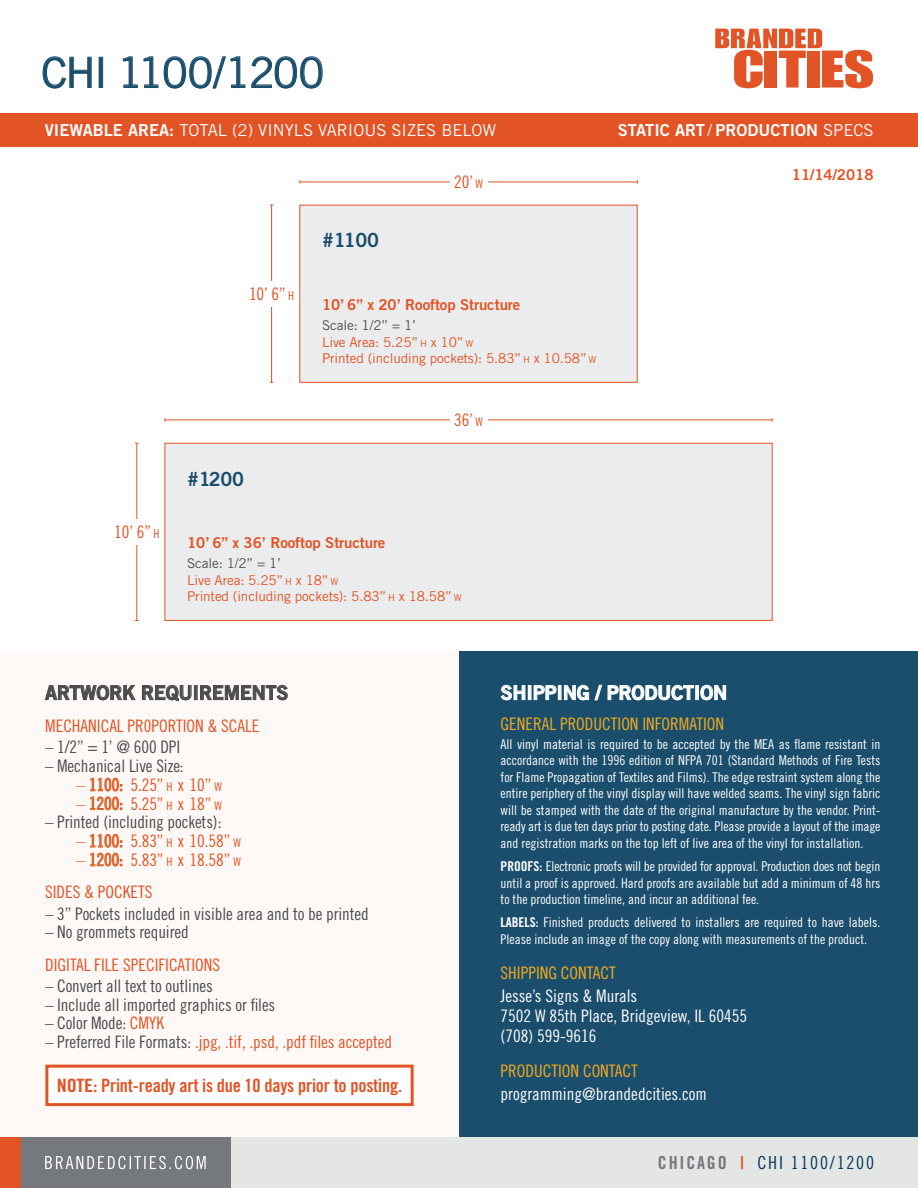
<style>
.page{position:relative;width:918px;height:1188px;background:#fff}
.page>*{position:absolute;margin:0;border:0;box-sizing:border-box;transform-origin:0 0}
.t1{font:42px "Trade Gothic LT Std";letter-spacing:-.04em;color:#1b4e6c}
.t2{font:19.5px "Trade Gothic LT Std Bd 2";letter-spacing:-.005em;color:#fff}
.t3{font:19.5px "Trade Gothic LT Std Bd 2";letter-spacing:-.005em;color:#4b4c4d}
.t4{font:19.5px "Trade Gothic LT Std Bd 2";letter-spacing:-.01em;color:#1b4e6c}
.t5{font:18.3px "Trade Gothic LT Std Bd Cn 20";letter-spacing:-.01em;color:#e25325;scale:1.1 1}
.t6{font:18px "Trade Gothic LT Std Cn 18";letter-spacing:.1em;color:#053b5b}
.t7{font:17.25px/32.2px "Trade Gothic LT Std Cn 18";color:#e25325}
.t8{font:17.25px "Trade Gothic LT Std Cn 18";letter-spacing:-.005em;color:#4b4c4d}
.t9{font:17.25px/20.2px "Trade Gothic LT Std Cn 18";color:#fff}
.t10{font:17.25px "Trade Gothic LT Std Cn 18";color:#f1aa1d}
.t11{font:16.5px "Trade Gothic LT Std";color:#fff}
.t12{font:16.5px "Trade Gothic LT Std Bd 2";color:#fff}
.t13{font:15px "Trade Gothic LT Std Bd 2";letter-spacing:-.005em;color:#e25325}
.t14{font:13.5px/16.5px "Trade Gothic LT Std Cn 18";color:#fff;text-align:justify}
.t15{font:13.5px/16.5px "Trade Gothic LT Std";letter-spacing:-.01em;color:#e25325}
.s1{font-family:"Trade Gothic LT Std Bd 2"}
.s2{font-family:"Trade Gothic LT Std"}
.s3{font-size:12.15px}
.s4{color:#4b4c4d}
.s5{font-size:9.45px}
.s6{color:#e86b29}
.s7{color:#e25325}
.s8{font-family:"Trade Gothic LT Std Bd Cn 20"}
.s9{font-family:"Trade Gothic LT Std Bd Cn 20";color:#75787c}
.s10{font-family:"Trade Gothic LT Std Bd Cn 20";color:#e25325}
</style>
<div class="page">
<div style="left:0;top:651px;width:459px;height:504px;background:#fef9f6"></div>
<div style="left:459px;top:651px;width:459px;height:505px;background:#1b4e6c"></div>
<svg style="left:715px;top:29px;width:158px;height:59px"></svg>
<svg style="left:43px;top:57px;width:48px;height:31px"></svg>
<div style="left:99px;top:57px;width:4px;height:31px;border:1px solid #1b4e6c"></div>
<svg style="left:123px;top:57px;width:15px;height:31px"></svg>
<svg style="left:144px;top:57px;width:14px;height:31px"></svg>
<svg style="left:164px;top:57px;width:81px;height:31px"></svg>
<svg style="left:252px;top:57px;width:70px;height:31px"></svg>
<div style="left:0;top:113px;width:918px;height:34px;background:#e25325"></div>
<svg style="left:501px;top:685px;width:24px;height:15px"></svg>
<div style="left:528px;top:685px;width:3px;height:15px;border:1px solid #fff"></div>
<svg style="left:534px;top:685px;width:23px;height:15px"></svg>
<div style="left:558px;top:685px;width:3px;height:15px;border:1px solid #fff"></div>
<svg style="left:564px;top:685px;width:38px;height:15px"></svg>
<svg style="left:608px;top:685px;width:86px;height:15px"></svg>
<div style="left:696px;top:685px;width:3px;height:15px;border:1px solid #fff"></div>
<svg style="left:700px;top:685px;width:26px;height:15px"></svg>
<div style="left:228px;top:1137px;width:690px;height:51px;background:#e4e5e5"></div>
<div style="left:19px;top:1137px;width:212px;height:51px;background:#75787c"></div>
<div style="left:0;top:1137px;width:21px;height:51px;background:#e25325"></div>
<svg style="left:45px;top:1156px;width:161px;height:13px"></svg>
<div style="left:45px;top:1065px;width:369px;height:41px;background:#fff;border:3px solid #e25325"></div>
<svg style="left:45px;top:685px;width:91px;height:15px"></svg>
<svg style="left:142px;top:685px;width:50px;height:16px"></svg>
<div style="left:194px;top:685px;width:3px;height:15px;border:1px solid #4b4c4d"></div>
<svg style="left:200px;top:685px;width:88px;height:15px"></svg>
<svg style="left:90px;top:778px;width:32px;height:13px"></svg>
<svg style="left:90px;top:797px;width:32px;height:13px"></svg>
<svg style="left:90px;top:834px;width:32px;height:32px"></svg>
<div style="left:165px;top:443px;width:608px;height:178px;background:#ebeced;border:1px solid #e25325"></div>
<hr style="left:165px;top:420px;width:607px;height:1px;background:#e25325">
<div style="left:450px;top:408px;width:37px;height:24px;background:#fff"></div>
<hr style="left:300px;top:182px;width:337px;height:1px;background:#e25325">
<div style="left:450px;top:170px;width:37px;height:24px;background:#fff"></div>
<div style="left:299px;top:205px;width:339px;height:178px;background:#ebeced;border:1px solid #e25325"></div>
<hr style="left:271px;top:205px;width:1px;height:177px;background:#e25325">
<div style="left:249px;top:281px;width:45px;height:26px;background:#fff"></div>
<hr style="left:136px;top:443px;width:1px;height:177px;background:#e25325">
<div style="left:114px;top:519px;width:46px;height:26px;background:#fff"></div>
<h1 class="t1" style="left:41px;top:47px;width:284px">CHI 1100/1200</h1>
<p class="t11" style="left:45px;top:120px;width:453px"><span class="s1">VIEWABLE AREA:</span> TOTAL (2) VINYLS VARIOUS SIZES BELOW</p>
<p class="t12" style="left:618px;top:120px;width:257px">STATIC ART <span class="s2">/</span> PRODUCTION <span class="s2">SPECS</span></p>
<p class="t13" style="left:792px;top:165px;width:83px">11/14/2018</p>
<p class="t7" style="left:454px;top:166px;width:30px">20’ <span class="s3">W</span></p>
<p class="t7" style="left:114px;top:516px;width:47px">10’ 6” <span class="s3">H</span></p>
<p class="t7" style="left:249px;top:277px;width:47px">10’ 6” <span class="s3">H</span></p>
<h2 class="t4" style="left:187px;top:467px;width:59px">#1200</h2>
<h2 class="t4" style="left:322px;top:228px;width:59px">#1100</h2>
<p class="t13" style="left:322px;top:296px;width:200px">10’ 6” x 20’ Rooftop Structure</p>
<p class="t15" style="left:322px;top:317px;width:276px"><span class="s4">Scale: 1/2” = 1’<br></span>Live Area: 5.25” <span class="s5">H</span> x 10” <span class="s5">W<br></span>Printed (including pockets): 5.83” <span class="s5">H</span> x 10.58” <span class="s5">W</span></p>
<p class="t7" style="left:454px;top:404px;width:30px">36’ <span class="s3">W</span></p>
<p class="t13" style="left:187px;top:534px;width:200px">10’ 6” x 36’ Rooftop Structure</p>
<p class="t15" style="left:187px;top:555px;width:276px"><span class="s4">Scale: 1/2” = 1’<br></span>Live Area: 5.25” <span class="s5">H</span> x 18” <span class="s5">W<br></span>Printed (including pockets): 5.83” <span class="s5">H</span> x 18.58” <span class="s5">W</span></p>
<h2 class="t3" style="left:45px;top:681px;width:245px">ARTWORK REQUIREMENTS</h2>
<p class="t7" style="left:45px;top:709px;width:216px">MECHANICAL PR0PORTION &amp; SCALE</p>
<p class="t8" style="left:45px;top:737px;width:137px">– 1/2” = 1’ @ 600 DPI</p>
<p class="t8" style="left:45px;top:756px;width:140px">– Mechanical Live Size:</p>
<p class="t7" style="left:77px;top:768px;width:147px"><span class="s6">– 1100:</span> 5.25” <span class="s3">H</span> x 10” <span class="s3">W</span></p>
<p class="t7" style="left:77px;top:787px;width:147px"><span class="s6">– 1200:</span> 5.25” <span class="s3">H</span> x 18” <span class="s3">W</span></p>
<p class="t8" style="left:45px;top:812px;width:178px">– Printed (including pockets):</p>
<p class="t7" style="left:77px;top:825px;width:166px"><span class="s6">– 1100:</span> 5.83” <span class="s3">H</span> x 10.58” <span class="s3">W</span></p>
<p class="t7" style="left:45px;top:843px;width:197px;text-indent:31px"><span class="s6">– 1200:</span> 5.83” <span class="s3">H</span> x 18.58” <span class="s3">W<br></span>SIDES &amp; POCKETS</p>
<p class="t8" style="left:45px;top:903px;width:325px">– 3” Pockets included in visible area and to be printed</p>
<p class="t8" style="left:45px;top:922px;width:145px">– No grommets required</p>
<p class="t7" style="left:45px;top:948px;width:176px">DIGITAL FILE SPECIFICATIONS</p>
<p class="t8" style="left:45px;top:976px;width:169px">– Convert all text to outlines</p>
<p class="t8" style="left:45px;top:994px;width:232px">– Include all imported graphics or files</p>
<p class="t8" style="left:45px;top:1013px;width:120px">– Color Mode: <span class="s7">CMYK</span></p>
<p class="t7" style="left:45px;top:1026px;width:349px"><span class="s4">– Preferred File Formats:</span> .jpg, .tif, .psd, .pdf files accepted</p>
<h3 class="t5" style="left:57px;top:1074px;width:316px">NOTE: Print-ready art is due 10 days prior to posting.</h3>
<h2 class="t2" style="left:501px;top:681px;width:228px">SHIPPING / PRODUCTION</h2>
<p class="t10" style="left:501px;top:713px;width:225px">GENERAL PRODUCTION INFORMATION</p>
<p class="t14" style="left:501px;top:736px;width:381px">All vinyl material is required to be accepted by the MEA as flame resistant in accordance with the 1996 edition of NFPA 701 (Standard Methods of Fire Tests for Flame Propagation of Textiles and Films). The edge restraint system along the entire periphery of the vinyl display will have welded seams. The vinyl sign fabric will be stamped with the date of the original manufacture by the vendor. Print&shy;ready art is due ten days prior to posting date. Please provide a layout of the image and registration marks on the top left of live area of the vinyl for installation.</p>
<p class="t14" style="left:501px;top:858px;width:381px"><span class="s8">PROOFS:</span> Electronic proofs will be provided for approval. Production does not begin until a proof is approved. Hard proofs are available but add a minimum of 48 hrs to the production timeline, and incur an additional fee.</p>
<p class="t14" style="left:501px;top:914px;width:381px"><span class="s8">LABELS:</span> Finished products delivered to installers are required to have labels.<br>Please include an image of the copy along with measurements of the product.</p>
<p class="t10" style="left:501px;top:962px;width:117px">SHIPPING CONTACT</p>
<p class="t9" style="left:501px;top:985px;width:248px">Jesse’s Signs &amp; Murals<br>7502 W 85th Place, Bridgeview, IL 60455 (708) 599-9616</p>
<p class="t10" style="left:501px;top:1061px;width:139px">PRODUCTION CONTACT</p>
<p class="t9" style="left:501px;top:1083px;width:208px">programming@brandedcities.com</p>
<h3 class="t6" style="left:658px;top:1152px;width:218px"><span class="s9">CHICAGO</span> <span class="s10">|</span> CHI 1100/1200</h3>
</div>
